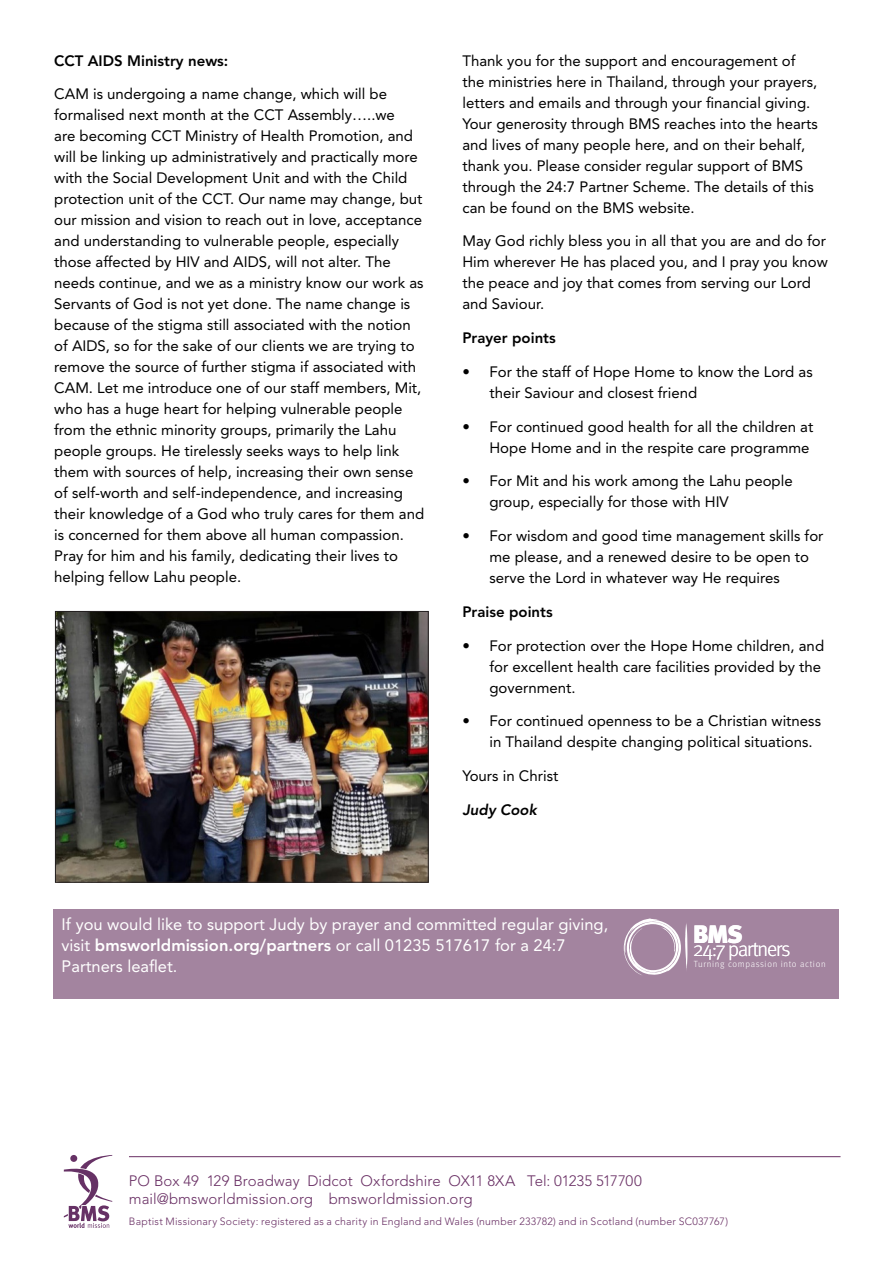
<style>
.page{position:relative;width:893px;height:1263px;background:#fff}
.page>*{position:absolute;margin:0;border:0;box-sizing:border-box;transform-origin:0 0}
.t1{font:25.2px "Meta Black LF";color:#fff}
.t2{font:300 20.7px "Meta";letter-spacing:-.055em;color:#fff}
.Body_paragraph{font:16.5px/21px "Avenir LT Pro";color:#fff}
.Body_paragraph-2{font:15px/21px "Avenir LT Pro";color:#000}
.t3{font:300 15px/18px "Avenir LT Pro";letter-spacing:.005em;color:#692f64}
.Body_paragraph-3{font:800 15px "Avenir LT Pro";color:#000}
.Body_paragraph-4{font:italic 800 15px "Avenir LT Pro";color:#000}
.t4{font:300 10.5px "Avenir LT Pro";letter-spacing:.02em;color:#692f64}
.t5{font:300 9px "Meta";letter-spacing:.075em;color:#fff}
.s1{font-weight:800}
</style>
<div class="page">
<hr style="left:129px;top:1156px;width:711px;height:1px;background:#692f64">
<svg style="left:64px;top:1155px;width:48px;height:73px"></svg>
<div style="left:53px;top:909px;width:785px;height:89px;background:#a3849f"></div>
<svg style="left:624px;top:918px;width:63px;height:57px"></svg>
<img style="left:57px;top:613px;width:369px;height:267px">
<div style="left:55px;top:611px;width:373px;height:271px;border:1px solid #231f20"></div>
<p class="Body_paragraph-3" style="left:54px;top:51px;width:176px">CCT AIDS Ministry news:</p>
<p class="Body_paragraph-2" style="left:54px;top:83px;width:371px">CAM is undergoing a name change, which will be formalised next month at the CCT Assembly…..we<br>are becoming CCT Ministry of Health Promotion, and will be linking up administratively and practically more with the Social Development Unit and with the Child protection unit of the CCT. Our name may change, but our mission and vision to reach out in love, acceptance and understanding to vulnerable people, especially those affected by HIV and AIDS, will not alter. The needs continue, and we as a ministry know our work as Servants of God is not yet done. The name change is because of the stigma still associated with the notion of AIDS, so for the sake of our clients we are trying to remove the source of further stigma if associated with CAM. Let me introduce one of our staff members, Mit, who has a huge heart for helping vulnerable people from the ethnic minority groups, primarily the Lahu people groups. He tirelessly seeks ways to help link them with sources of help, increasing their own sense of self-worth and self-independence, and increasing their knowledge of a God who truly cares for them and is concerned for them above all human compassion.<br>Pray for him and his family, dedicating their lives to helping fellow Lahu people.</p>
<p class="Body_paragraph-2" style="left:462px;top:50px;width:357px">Thank you for the support and encouragement of the ministries here in Thailand, through your prayers, letters and emails and through your financial giving.<br>Your generosity through BMS reaches into the hearts and lives of many people here, and on their behalf, thank you. Please consider regular support of BMS through the 24:7 Partner Scheme. The details of this can be found on the BMS website.</p>
<p class="Body_paragraph-2" style="left:462px;top:230px;width:367px">May God richly bless you in all that you are and do for Him wherever He has placed you, and I pray you know the peace and joy that comes from serving our Lord and Saviour.</p>
<p class="Body_paragraph-3" style="left:462px;top:329px;width:95px">Prayer points</p>
<p class="Body_paragraph-2" style="left:489px;top:361px;width:325px;text-indent:-27px">• For the staff of Hope Home to know the Lord as their Saviour and closest friend</p>
<p class="Body_paragraph-2" style="left:462px;top:416px;width:352px;text-align:right">• For continued good health for all the children at<br>Hope Home and in the respite care programme</p>
<p class="Body_paragraph-2" style="left:489px;top:471px;width:305px;text-indent:-27px">• For Mit and his work among the Lahu people group, especially for those with HIV</p>
<p class="Body_paragraph-2" style="left:489px;top:525px;width:336px;text-indent:-27px">• For wisdom and good time management skills for me please, and a renewed desire to be open to serve the Lord in whatever way He requires</p>
<p class="Body_paragraph-3" style="left:462px;top:603px;width:92px">Praise points</p>
<p class="Body_paragraph-2" style="left:489px;top:635px;width:336px;text-indent:-27px">• For protection over the Hope Home children, and for excellent health care facilities provided by the government.</p>
<p class="Body_paragraph-2" style="left:489px;top:711px;width:333px;text-indent:-27px">• For continued openness to be a Christian witness in Thailand despite changing political situations.</p>
<p class="Body_paragraph-2" style="left:462px;top:765px;width:97px">Yours in Christ</p>
<p class="Body_paragraph-4" style="left:462px;top:801px;width:76px">Judy Cook</p>
<p class="Body_paragraph" style="left:62px;top:913px;width:548px">If you would like to support Judy by prayer and committed regular giving, visit <span class="s1">bmsworldmission.org/partners</span> or call 01235 517617 for a 24:7<br>Partners leaflet.</p>
<p class="t1" style="left:693px;top:919px;width:51px">BMS</p>
<p class="t2" style="left:693px;top:937px;width:99px">24:7 partners</p>
<p class="t5" style="left:694px;top:959px;width:133px">Turning compassion into action</p>
<p class="t3" style="left:129px;top:1172px;width:514px">PO Box 49 129 Broadway Didcot Oxfordshire OX11 8XA Tel: 01235 517700 mail@bmsworldmission.org bmsworldmission.org</p>
<p class="t4" style="left:129px;top:1215px;width:601px">Baptist Missionary Society: registered as a charity in England and Wales (number 233782) and in Scotland (number SC037767)</p>
</div>
